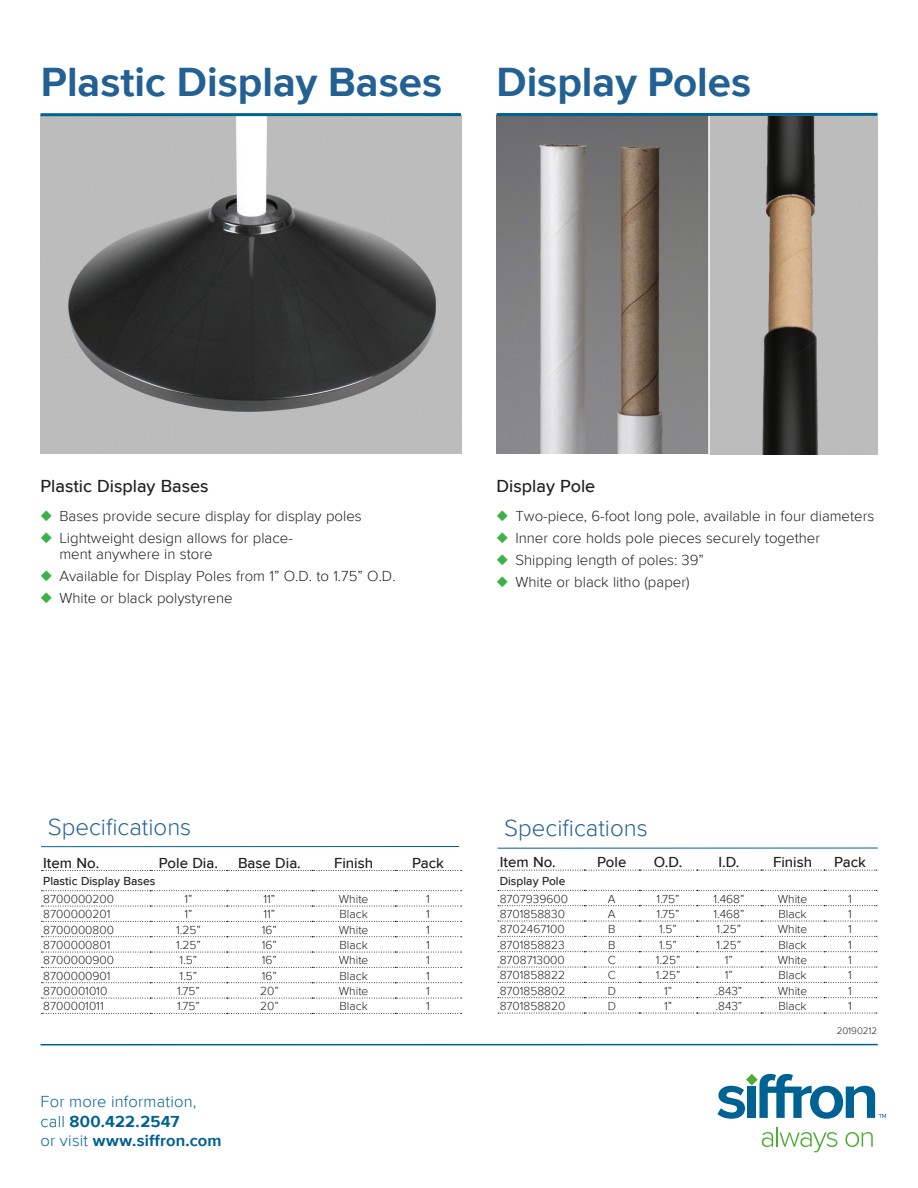
<style>
.page{position:relative;width:918px;height:1188px;background:#fff}
.page>*{position:absolute;margin:0;border:0;box-sizing:border-box;transform-origin:0 0}
.t1{font:700 42px "Proxima Nova";color:#236194}
.t2{font:300 24px "Proxima Nova";color:#236194}
.Product_Head{font:500 18px "Proxima Nova";color:#231f20}
.Product_Name{font:500 18px "Proxima Nova";color:#231f20}
.t3{font:300 16.5px/19.8px "Proxima Nova";letter-spacing:.015em;color:#006193}
.t4{font:700 16.5px "Proxima Nova";letter-spacing:.01em;color:#006193}
.t5{font:300 15px/16.5px "Proxima Nova";color:#231f20}
.t6{font:500 15px "Proxima Nova";color:#231f20}
.t7{font:300 12px "Proxima Nova";color:#231f20}
.t8{font:500 12px "Proxima Nova";color:#231f20}
.t9{font:300 9.75px "Proxima Nova";color:#231f20}
.s1{color:#3eb049}
.s2{font-weight:700}
.s3{font-weight:300}
</style>
<div class="page">
<img style="left:497px;top:116px;width:381px;height:338px">
<hr style="left:708px;top:115px;width:2px;height:345px;background:#fff">
<img style="left:41px;top:116px;width:420px;height:338px">
<hr style="left:41px;top:846px;width:418px;height:1px;background:#006193">
<hr style="left:40px;top:1044px;width:838px;height:1px;background:#006193">
<svg style="left:762px;top:1127px;width:75px;height:25px"></svg>
<svg style="left:845px;top:1132px;width:28px;height:15px"></svg>
<svg style="left:717px;top:1074px;width:169px;height:45px"></svg>
<hr style="left:41px;top:113px;width:420px;height:3px;background:#006193">
<svg style="left:498px;top:905px;width:379px;height:1px"></svg>
<svg style="left:498px;top:921px;width:379px;height:1px"></svg>
<svg style="left:498px;top:936px;width:379px;height:1px"></svg>
<svg style="left:498px;top:951px;width:379px;height:1px"></svg>
<svg style="left:498px;top:967px;width:379px;height:1px"></svg>
<svg style="left:498px;top:982px;width:379px;height:1px"></svg>
<svg style="left:498px;top:997px;width:379px;height:1px"></svg>
<svg style="left:498px;top:1013px;width:379px;height:1px"></svg>
<svg style="left:498px;top:870px;width:379px;height:1px"></svg>
<svg style="left:498px;top:890px;width:379px;height:1px"></svg>
<svg style="left:41px;top:906px;width:421px;height:1px"></svg>
<svg style="left:41px;top:921px;width:421px;height:1px"></svg>
<svg style="left:41px;top:936px;width:421px;height:1px"></svg>
<svg style="left:41px;top:952px;width:421px;height:1px"></svg>
<svg style="left:41px;top:967px;width:421px;height:1px"></svg>
<svg style="left:41px;top:982px;width:421px;height:1px"></svg>
<svg style="left:41px;top:998px;width:421px;height:1px"></svg>
<svg style="left:41px;top:1013px;width:421px;height:1px"></svg>
<svg style="left:41px;top:870px;width:421px;height:1px"></svg>
<svg style="left:41px;top:890px;width:421px;height:1px"></svg>
<hr style="left:498px;top:848px;width:380px;height:1px;background:#006193">
<hr style="left:497px;top:113px;width:380px;height:3px;background:#006193">
<p class="t1" style="left:41px;top:58px;width:403px">Plastic Display Bases</p>
<p class="t1" style="left:497px;top:58px;width:256px">Display Poles</p>
<p class="Product_Head" style="left:40px;top:475px;width:170px">Plastic Display Bases</p>
<p class="t5" style="left:40px;top:508px;width:323px"><span class="s1">◆</span> Bases provide secure display for display poles</p>
<p class="t5" style="left:59px;top:530px;width:235px;text-indent:-19px"><span class="s1">◆</span> Lightweight design allows for place&shy;ment anywhere in store</p>
<p class="t5" style="left:40px;top:569px;width:357px"><span class="s1">◆</span> Available for Display Poles from 1” O.D. to 1.75” O.D.</p>
<p class="t5" style="left:40px;top:590px;width:194px"><span class="s1">◆</span> White or black polystyrene</p>
<p class="Product_Name" style="left:497px;top:475px;width:100px">Display Pole</p>
<p class="t5" style="left:497px;top:508px;width:379px"><span class="s1">◆</span> Two-piece, 6-foot long pole, available in four diameters</p>
<p class="t5" style="left:497px;top:530px;width:325px"><span class="s1">◆</span> Inner core holds pole pieces securely together</p>
<p class="t5" style="left:497px;top:552px;width:209px"><span class="s1">◆</span> Shipping length of poles: 39”</p>
<p class="t5" style="left:497px;top:574px;width:195px"><span class="s1">◆</span> White or black litho (paper)</p>
<p class="t2" style="left:48px;top:813px;width:145px">Specifications</p>
<p class="t6" style="left:43px;top:854px;width:58px">Item No.</p>
<p class="t6" style="left:159px;top:854px;width:61px">Pole Dia.</p>
<p class="t6" style="left:238px;top:854px;width:64px">Base Dia.</p>
<p class="t6" style="left:334px;top:854px;width:41px">Finish</p>
<p class="t6" style="left:412px;top:854px;width:33px">Pack</p>
<p class="t8" style="left:43px;top:874px;width:114px">Plastic Display Bases</p>
<p class="t7" style="left:43px;top:892px;width:72px">8700000200</p>
<p class="t7" style="left:184px;top:892px;width:10px">1”</p>
<p class="t7" style="left:264px;top:892px;width:13px">11”</p>
<p class="t7" style="left:339px;top:892px;width:31px">White</p>
<p class="t7" style="left:426px;top:892px;width:5px">1</p>
<p class="t7" style="left:43px;top:908px;width:69px">8700000201</p>
<p class="t7" style="left:184px;top:908px;width:10px">1”</p>
<p class="t7" style="left:264px;top:908px;width:13px">11”</p>
<p class="t7" style="left:340px;top:908px;width:30px">Black</p>
<p class="t7" style="left:426px;top:908px;width:5px">1</p>
<p class="t7" style="left:43px;top:923px;width:72px">8700000800</p>
<p class="t7" style="left:176px;top:923px;width:26px">1.25”</p>
<p class="t7" style="left:262px;top:923px;width:17px">16”</p>
<p class="t7" style="left:339px;top:923px;width:31px">White</p>
<p class="t7" style="left:426px;top:923px;width:5px">1</p>
<p class="t7" style="left:43px;top:938px;width:69px">8700000801</p>
<p class="t7" style="left:176px;top:938px;width:26px">1.25”</p>
<p class="t7" style="left:262px;top:938px;width:17px">16”</p>
<p class="t7" style="left:340px;top:938px;width:30px">Black</p>
<p class="t7" style="left:426px;top:938px;width:5px">1</p>
<p class="t7" style="left:43px;top:954px;width:72px">8700000900</p>
<p class="t7" style="left:180px;top:954px;width:19px">1.5”</p>
<p class="t7" style="left:262px;top:954px;width:17px">16”</p>
<p class="t7" style="left:339px;top:954px;width:31px">White</p>
<p class="t7" style="left:426px;top:954px;width:5px">1</p>
<p class="t7" style="left:43px;top:969px;width:69px">8700000901</p>
<p class="t7" style="left:180px;top:969px;width:19px">1.5”</p>
<p class="t7" style="left:262px;top:969px;width:17px">16”</p>
<p class="t7" style="left:340px;top:969px;width:30px">Black</p>
<p class="t7" style="left:426px;top:969px;width:5px">1</p>
<p class="t7" style="left:43px;top:984px;width:66px">8700001010</p>
<p class="t7" style="left:177px;top:984px;width:24px">1.75”</p>
<p class="t7" style="left:260px;top:984px;width:20px">20”</p>
<p class="t7" style="left:339px;top:984px;width:31px">White</p>
<p class="t7" style="left:426px;top:984px;width:5px">1</p>
<p class="t7" style="left:43px;top:1000px;width:62px">8700001011</p>
<p class="t7" style="left:177px;top:1000px;width:24px">1.75”</p>
<p class="t7" style="left:260px;top:1000px;width:20px">20”</p>
<p class="t7" style="left:340px;top:1000px;width:30px">Black</p>
<p class="t7" style="left:426px;top:1000px;width:5px">1</p>
<p class="t3" style="left:41px;top:1092px;width:158px">For more information, call <span class="s2">800.422.2547</span></p>
<p class="t4" style="left:41px;top:1131px;width:183px"><span class="s3">or visit</span> www.siffron.com</p>
<p class="t2" style="left:504px;top:815px;width:145px">Specifications</p>
<p class="t6" style="left:500px;top:854px;width:58px">Item No.</p>
<p class="t6" style="left:597px;top:854px;width:31px">Pole</p>
<p class="t6" style="left:654px;top:854px;width:30px">O.D.</p>
<p class="t6" style="left:718px;top:854px;width:23px">I.D.</p>
<p class="t6" style="left:773px;top:854px;width:41px">Finish</p>
<p class="t6" style="left:834px;top:854px;width:33px">Pack</p>
<p class="t8" style="left:500px;top:874px;width:67px">Display Pole</p>
<p class="t7" style="left:500px;top:892px;width:70px">8707939600</p>
<p class="t7" style="left:608px;top:892px;width:9px">A</p>
<p class="t7" style="left:657px;top:892px;width:24px">1.75”</p>
<p class="t7" style="left:713px;top:892px;width:32px">1.468”</p>
<p class="t7" style="left:778px;top:892px;width:31px">White</p>
<p class="t7" style="left:848px;top:892px;width:5px">1</p>
<p class="t7" style="left:500px;top:907px;width:67px">8701858830</p>
<p class="t7" style="left:608px;top:907px;width:9px">A</p>
<p class="t7" style="left:657px;top:907px;width:24px">1.75”</p>
<p class="t7" style="left:713px;top:907px;width:32px">1.468”</p>
<p class="t7" style="left:778px;top:907px;width:30px">Black</p>
<p class="t7" style="left:848px;top:907px;width:5px">1</p>
<p class="t7" style="left:500px;top:923px;width:66px">8702467100</p>
<p class="t7" style="left:608px;top:923px;width:9px">B</p>
<p class="t7" style="left:659px;top:923px;width:19px">1.5”</p>
<p class="t7" style="left:717px;top:923px;width:26px">1.25”</p>
<p class="t7" style="left:778px;top:923px;width:31px">White</p>
<p class="t7" style="left:848px;top:923px;width:5px">1</p>
<p class="t7" style="left:500px;top:938px;width:66px">8701858823</p>
<p class="t7" style="left:608px;top:938px;width:9px">B</p>
<p class="t7" style="left:659px;top:938px;width:19px">1.5”</p>
<p class="t7" style="left:717px;top:938px;width:26px">1.25”</p>
<p class="t7" style="left:778px;top:938px;width:30px">Black</p>
<p class="t7" style="left:848px;top:938px;width:5px">1</p>
<p class="t7" style="left:500px;top:953px;width:67px">8708713000</p>
<p class="t7" style="left:608px;top:953px;width:10px">C</p>
<p class="t7" style="left:656px;top:953px;width:26px">1.25”</p>
<p class="t7" style="left:725px;top:953px;width:10px">1”</p>
<p class="t7" style="left:778px;top:953px;width:31px">White</p>
<p class="t7" style="left:848px;top:953px;width:5px">1</p>
<p class="t7" style="left:500px;top:969px;width:67px">8701858822</p>
<p class="t7" style="left:608px;top:969px;width:10px">C</p>
<p class="t7" style="left:656px;top:969px;width:26px">1.25”</p>
<p class="t7" style="left:725px;top:969px;width:10px">1”</p>
<p class="t7" style="left:778px;top:969px;width:30px">Black</p>
<p class="t7" style="left:848px;top:969px;width:5px">1</p>
<p class="t7" style="left:500px;top:984px;width:67px">8701858802</p>
<p class="t7" style="left:608px;top:984px;width:10px">D</p>
<p class="t7" style="left:664px;top:984px;width:10px">1”</p>
<p class="t7" style="left:716px;top:984px;width:28px">.843”</p>
<p class="t7" style="left:778px;top:984px;width:31px">White</p>
<p class="t7" style="left:848px;top:984px;width:5px">1</p>
<p class="t7" style="left:500px;top:999px;width:67px">8701858820</p>
<p class="t7" style="left:608px;top:999px;width:10px">D</p>
<p class="t7" style="left:664px;top:999px;width:10px">1”</p>
<p class="t7" style="left:716px;top:999px;width:28px">.843”</p>
<p class="t7" style="left:778px;top:999px;width:30px">Black</p>
<p class="t7" style="left:848px;top:999px;width:5px">1</p>
<p class="t9" style="left:837px;top:1025px;width:42px">20190212</p>
</div>
